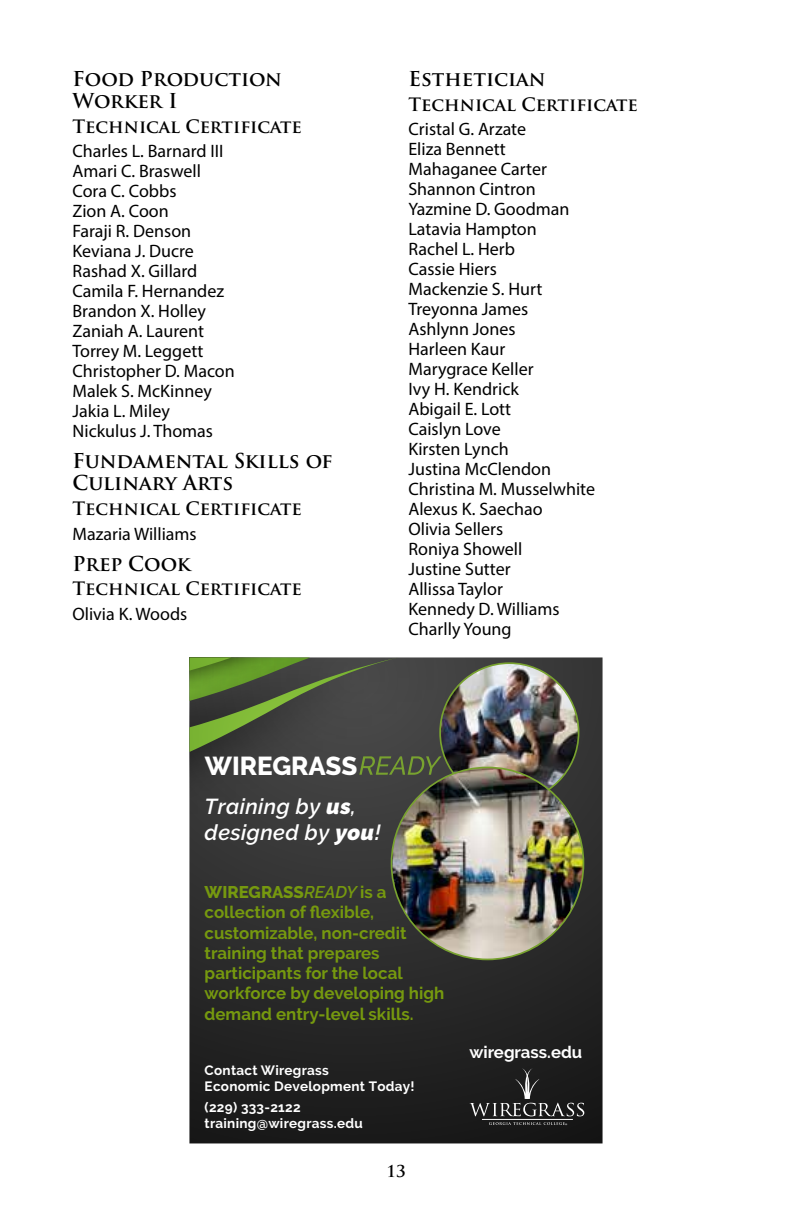
<style>
.page{position:relative;width:792px;height:1224px;background:#fff}
.page>*{position:absolute;margin:0;border:0;box-sizing:border-box;transform-origin:0 0}
.t1{font:800 26px "Raleway";color:#fff}
.t2{font:italic 600 21.6px/26px "Raleway";letter-spacing:.02em;color:#fff}
.t3{font:700 20px/22px "Trajan Pro";color:#000}
.t4{font:18px/20px "Myriad Pro";color:#000}
.t5{font:700 18px "Trajan Pro";color:#000}
.t6{font:700 16.8px/20.2px "Raleway";color:#76990f}
.t7{font:700 16.8px "Raleway";color:#fff}
.t8{font:700 16px "Trajan Pro";color:#000}
.t9{font:700 13.6px/16.2px "Raleway";letter-spacing:.02em;color:#fff}
.t10{font:5.2px "Myriad Pro";color:#fff}
.s1{font-weight:900}
.s2{font-weight:800}
.s3{font-weight:600;font-style:italic}
</style>
<div class="page">
<svg style="left:189px;top:753px;width:414px;height:390px;background:#262625"></svg>
<img style="left:479px;top:657px;width:124px;height:96px">
<div style="left:189px;top:657px;width:290px;height:219px;background:#3b3b3b"></div>
<svg style="left:189px;top:657px;width:253px;height:118px;background:#49533e"></svg>
<img style="left:440px;top:663px;width:139px;height:139px;border-radius:69px">
<img style="left:392px;top:767px;width:191px;height:192px;border-radius:96px">
<svg style="left:489px;top:1122px;width:76px;height:3px"></svg>
<svg style="left:470px;top:1068px;width:114px;height:48px;background:#2f2f2f"></svg>
<hr style="left:482px;top:1119px;width:91px;height:1px;background:#fff">
<p class="t3" style="left:72px;top:68px;width:211px">Food Production<br>Worker I</p>
<p class="t5" style="left:72px;top:115px;width:231px">Technical Certificate</p>
<p class="t4" style="left:72px;top:141px;width:164px">Charles L. Barnard III<br>Amari C. Braswell<br>Cora C. Cobbs<br>Zion A. Coon<br>Faraji R. Denson<br>Keviana J. Ducre<br>Rashad X. Gillard<br>Camila F. Hernandez<br>Brandon X. Holley<br>Zaniah A. Laurent<br>Torrey M. Leggett<br>Christopher D. Macon<br>Malek S. McKinney<br>Jakia L. Miley<br>Nickulus J. Thomas</p>
<p class="t3" style="left:72px;top:450px;width:262px">Fundamental Skills of<br>Culinary Arts</p>
<p class="t5" style="left:72px;top:497px;width:231px">Technical Certificate</p>
<p class="t4" style="left:72px;top:523px;width:126px">Mazaria Williams</p>
<p class="t3" style="left:72px;top:553px;width:120px">Prep Cook</p>
<p class="t5" style="left:72px;top:578px;width:231px">Technical Certificate</p>
<p class="t4" style="left:72px;top:604px;width:116px">Olivia K. Woods</p>
<p class="t3" style="left:408px;top:68px;width:139px">Esthetician</p>
<p class="t5" style="left:408px;top:93px;width:231px">Technical Certificate</p>
<p class="t4" style="left:408px;top:119px;width:188px">Cristal G. Arzate<br>Eliza Bennett<br>Mahaganee Carter<br>Shannon Cintron<br>Yazmine D. Goodman<br>Latavia Hampton<br>Rachel L. Herb<br>Cassie Hiers<br>Mackenzie S. Hurt<br>Treyonna James<br>Ashlynn Jones<br>Harleen Kaur<br>Marygrace Keller<br>Ivy H. Kendrick<br>Abigail E. Lott<br>Caislyn Love<br>Kirsten Lynch<br>Justina McClendon<br>Christina M. Musselwhite<br>Alexus K. Saechao<br>Olivia Sellers<br>Roniya Showell<br>Justine Sutter<br>Allissa Taylor<br>Kennedy D. Williams<br>Charlly Young</p>
<h1 class="t1" style="left:205px;top:751px;width:154px">WIREGRASS</h1>
<p class="t2" style="left:205px;top:793px;width:178px">Training by <span class="s1">us</span>, designed by <span class="s1">you</span>!</p>
<p class="t6" style="left:205px;top:882px;width:241px"><span class="s2">WIREGRASS</span><span class="s3">READY</span> is a collection of flexible, customizable, non-credit training that prepares participants for the local workforce by developing high demand entry-level skills.</p>
<p class="t9" style="left:205px;top:1062px;width:212px">Contact Wiregrass<br>Economic Development Today!</p>
<p class="t9" style="left:205px;top:1099px;width:160px">(229) 333-2122 training@wiregrass.edu</p>
<p class="t8" style="left:386px;top:1161px;width:21px">13</p>
<p class="t7" style="left:470px;top:1043px;width:114px">wiregrass.edu</p>
<p class="t10" style="left:565px;top:1122px;width:4px">®</p>
</div>
